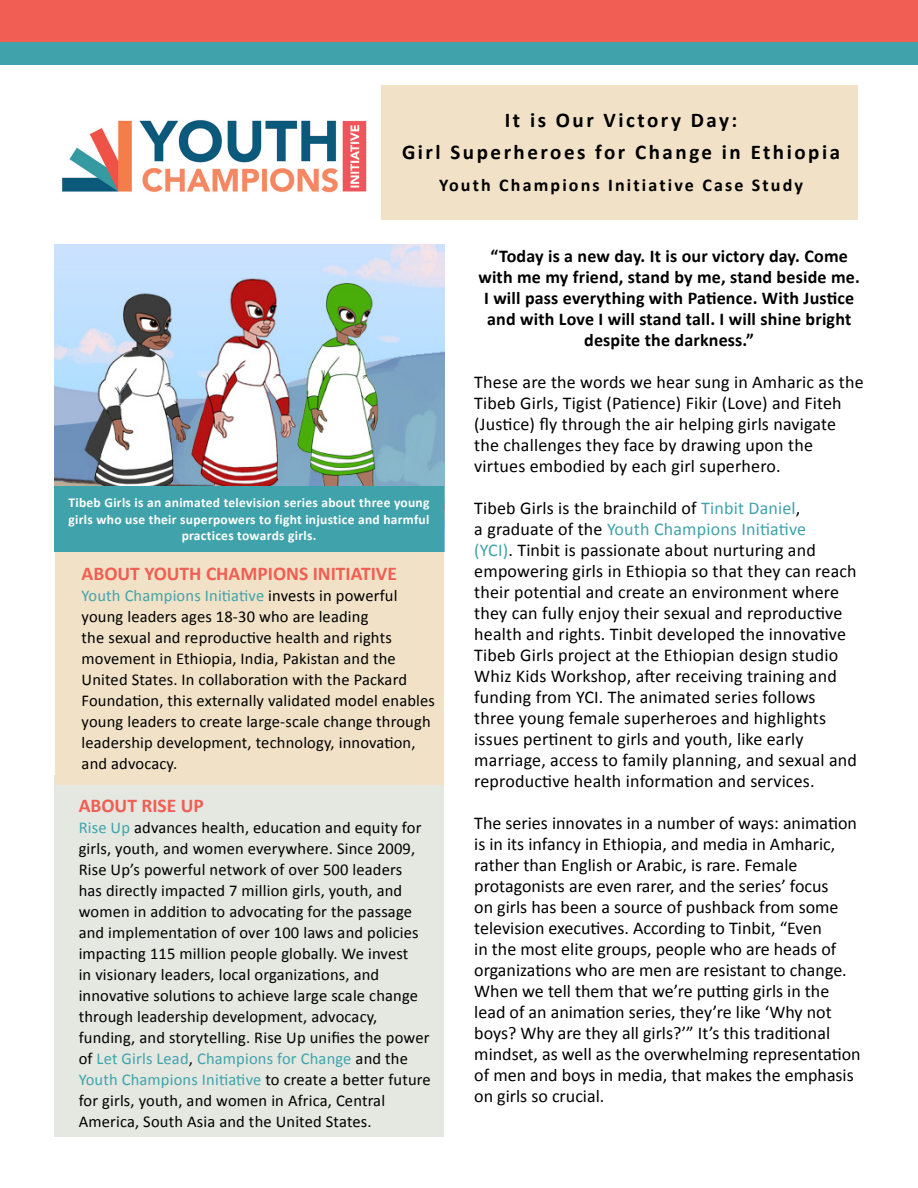
<style>
.page{position:relative;width:918px;height:1188px;background:#fff}
.page>*{position:absolute;margin:0;border:0;box-sizing:border-box;transform-origin:0 0}
.t1{font:700 21px/32px "Calibri";letter-spacing:.12em;color:#000;text-align:center}
.t2{font:700 19.5px "Calibri";color:#f15e53}
.t3{font:18px/21px "Calibri";letter-spacing:.005em;color:#000}
.t4{font:700 18px/21px "Calibri";letter-spacing:.01em;color:#000;text-align:center}
.t5{font:700 18px "Calibri";letter-spacing:.12em;color:#000}
.t6{font:16.5px/21px "Calibri";letter-spacing:.01em;color:#000}
.t7{font:700 13.5px/16.2px "Calibri";letter-spacing:.02em;color:#fff;text-align:center}
.s1{color:#40a3ab}
</style>
<div class="page">
<img style="left:54px;top:244px;width:391px;height:307px">
<div style="left:382px;top:86px;width:476px;height:134px;background:#f1e2c7"></div>
<div style="left:0;top:0;width:918px;height:54px;background:#f15e53"></div>
<div style="left:0;top:43px;width:918px;height:22px;background:#40a3ab"></div>
<div style="left:54px;top:776px;width:390px;height:361px;background:#e5e7e1"></div>
<div style="left:55px;top:546px;width:388px;height:239px;background:#f1e2c7"></div>
<img style="left:62px;top:120px;width:305px;height:73px">
<div style="left:55px;top:486px;width:389px;height:65px;background:#40a3ab"></div>
<p class="t1" style="left:402px;top:103px;width:440px">It is Our Victory Day:<br>Girl Superheroes for Change in Ethiopia</p>
<p class="t5" style="left:439px;top:174px;width:366px">Youth Champions Initiative Case Study</p>
<p class="t7" style="left:69px;top:494px;width:363px">Tibeb Girls is an animated television series about three young girls who use their superpowers to fight injustice and harmful practices towards girls.</p>
<p class="t2" style="left:82px;top:562px;width:317px">ABOUT YOUTH CHAMPIONS INITIATIVE</p>
<p class="t6" style="left:82px;top:585px;width:355px"><span class="s1">Youth Champions Initiative</span> invests in powerful young leaders ages 18-30 who are leading<br>the sexual and reproductive health and rights movement in Ethiopia, India, Pakistan and the United States. In collaboration with the Packard Foundation, this externally validated model enables young leaders to create large-scale change through leadership development, technology, innovation, and advocacy.</p>
<p class="t2" style="left:79px;top:793px;width:127px">ABOUT RISE UP</p>
<p class="t6" style="left:79px;top:816px;width:354px"><span class="s1">Rise Up</span> advances health, education and equity for girls, youth, and women everywhere. Since 2009, Rise Up’s powerful network of over 500 leaders<br>has directly impacted 7 million girls, youth, and women in addition to advocating for the passage and implementation of over 100 laws and policies impacting 115 million people globally. We invest<br>in visionary leaders, local organizations, and innovative solutions to achieve large scale change through leadership development, advocacy, funding, and storytelling. Rise Up unifies the power of <span class="s1">Let Girls Lead</span>, <span class="s1">Champions for Change</span> and the <span class="s1">Youth Champions Initiative</span> to create a better future for girls, youth, and women in Africa, Central America, South Asia and the United States.</p>
<p class="t4" style="left:478px;top:245px;width:383px">“Today is a new day. It is our victory day. Come with me my friend, stand by me, stand beside me.<br>I will pass everything with Patience. With Justice and with Love I will stand tall. I will shine bright despite the darkness.”</p>
<p class="t3" style="left:474px;top:371px;width:391px">These are the words we hear sung in Amharic as the Tibeb Girls, Tigist (Patience) Fikir (Love) and Fiteh (Justice) fly through the air helping girls navigate the challenges they face by drawing upon the virtues embodied by each girl superhero.</p>
<p class="t3" style="left:474px;top:497px;width:384px">Tibeb Girls is the brainchild of <span class="s1">Tinbit Daniel</span>,<br>a graduate of the <span class="s1">Youth Champions Initiative<br>(YCI)</span>. Tinbit is passionate about nurturing and empowering girls in Ethiopia so that they can reach their potential and create an environment where they can fully enjoy their sexual and reproductive health and rights. Tinbit developed the innovative Tibeb Girls project at the Ethiopian design studio Whiz Kids Workshop, after receiving training and funding from YCI. The animated series follows three young female superheroes and highlights issues pertinent to girls and youth, like early marriage, access to family planning, and sexual and reproductive health information and services.</p>
<p class="t3" style="left:474px;top:812px;width:388px">The series innovates in a number of ways: animation is in its infancy in Ethiopia, and media in Amharic, rather than English or Arabic, is rare. Female protagonists are even rarer, and the series’ focus<br>on girls has been a source of pushback from some television executives. According to Tinbit, “Even<br>in the most elite groups, people who are heads of organizations who are men are resistant to change.<br>When we tell them that we’re putting girls in the lead of an animation series, they’re like ‘Why not boys? Why are they all girls?’” It’s this traditional mindset, as well as the overwhelming representation of men and boys in media, that makes the emphasis on girls so crucial.</p>
</div>
